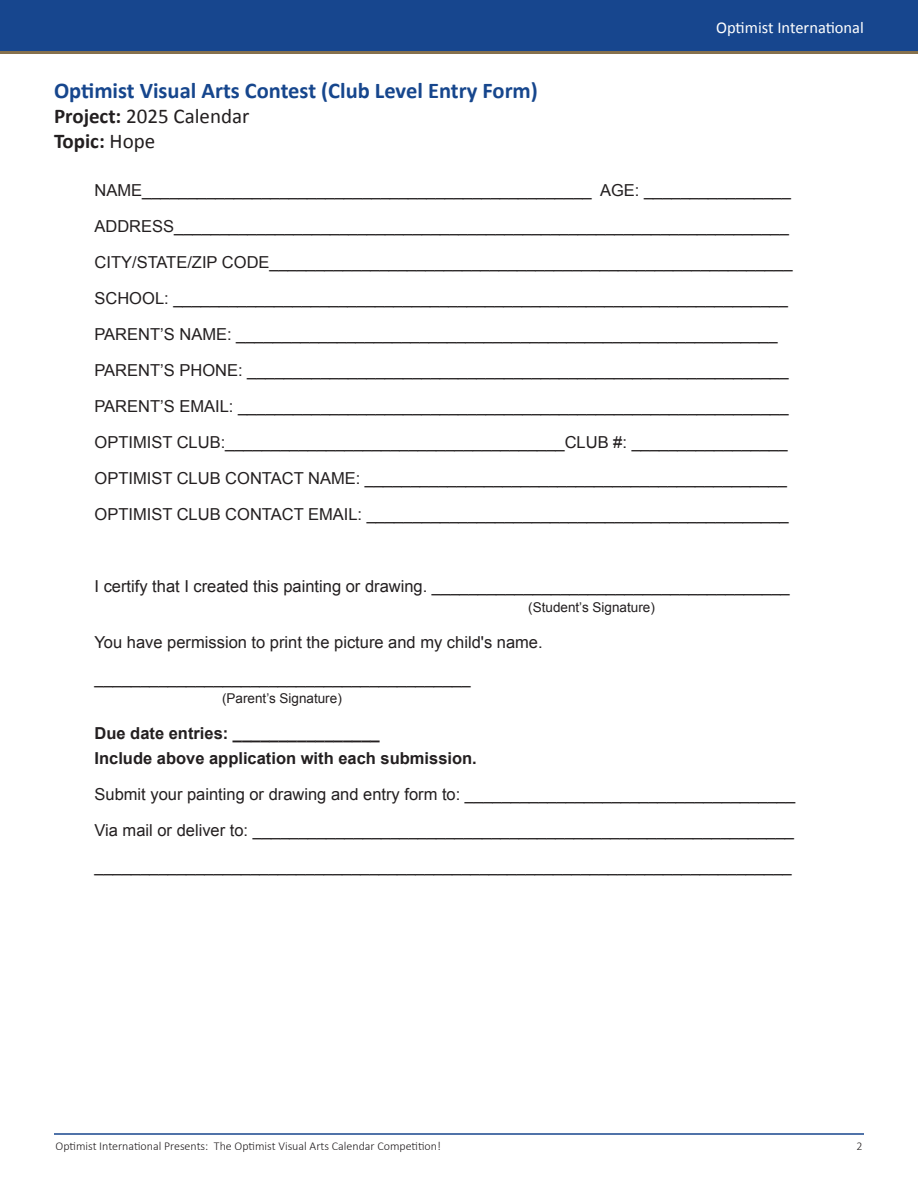
<style>
.page{position:relative;width:918px;height:1188px;background:#fff}
.page>*{position:absolute;margin:0;border:0;box-sizing:border-box;transform-origin:0 0}
.t1{font:700 22.5px "Calibri";color:#16468d}
.t2{font:21px/25.2px "Calibri";color:#231f20}
.t3{font:16.5px/36px "Arial";color:#231f20}
.t4{font:700 16.5px/24.8px "Arial";color:#231f20}
.t5{font:16.5px "Calibri";color:#fff}
.t6{font:13.5px "Arial";color:#231f20}
.t7{font:300 12px "Calibri";color:#231f20}
.s1{font-weight:700}
</style>
<div class="page">
<hr style="left:54px;top:1133px;width:810px;height:2px;background:#17468e">
<div style="left:0;top:0;width:918px;height:52px;background:#17468e"></div>
<hr style="left:0;top:51px;width:918px;height:3px;background:#86714d">
<p class="t5" style="left:716px;top:17px;width:149px">Optimist International</p>
<h1 class="t1" style="left:54px;top:76px;width:485px">Optimist Visual Arts Contest (Club Level Entry Form)</h1>
<p class="t2" style="left:54px;top:103px;width:197px"><span class="s1">Project:</span> 2025 Calendar<br><span class="s1">Topic:</span> Hope</p>
<p class="t3" style="left:94px;top:173px;width:700px">NAME_________________________________________________ AGE: ________________ ADDRESS___________________________________________________________________ CITY/STATE/ZIP CODE_________________________________________________________ SCHOOL: ___________________________________________________________________ PARENT’S NAME: ___________________________________________________________ PARENT’S PHONE: ___________________________________________________________ PARENT’S EMAIL: ____________________________________________________________ OPTIMIST CLUB:_____________________________________CLUB #: _________________ OPTIMIST CLUB CONTACT NAME: ______________________________________________ OPTIMIST CLUB CONTACT EMAIL: ______________________________________________</p>
<p class="t3" style="left:94px;top:569px;width:697px">I certify that I created this painting or drawing. _______________________________________</p>
<p class="t6" style="left:528px;top:598px;width:128px">(Student’s Signature)</p>
<p class="t3" style="left:94px;top:624px;width:450px">You have permission to print the picture and my child's name. _________________________________________</p>
<p class="t6" style="left:222px;top:690px;width:121px">(Parent’s Signature)</p>
<p class="t4" style="left:94px;top:721px;width:384px">Due date entries: ________________<br>Include above application with each submission.</p>
<p class="t3" style="left:94px;top:776px;width:702px;text-align:justify">Submit your painting or drawing and entry form to: ____________________________________ Via mail or deliver to: ___________________________________________________________ ____________________________________________________________________________</p>
<p class="t7" style="left:56px;top:1139px;width:387px">Optimist International Presents: The Optimist Visual Arts Calendar Competition!</p>
<p class="t7" style="left:856px;top:1139px;width:8px">2</p>
</div>
